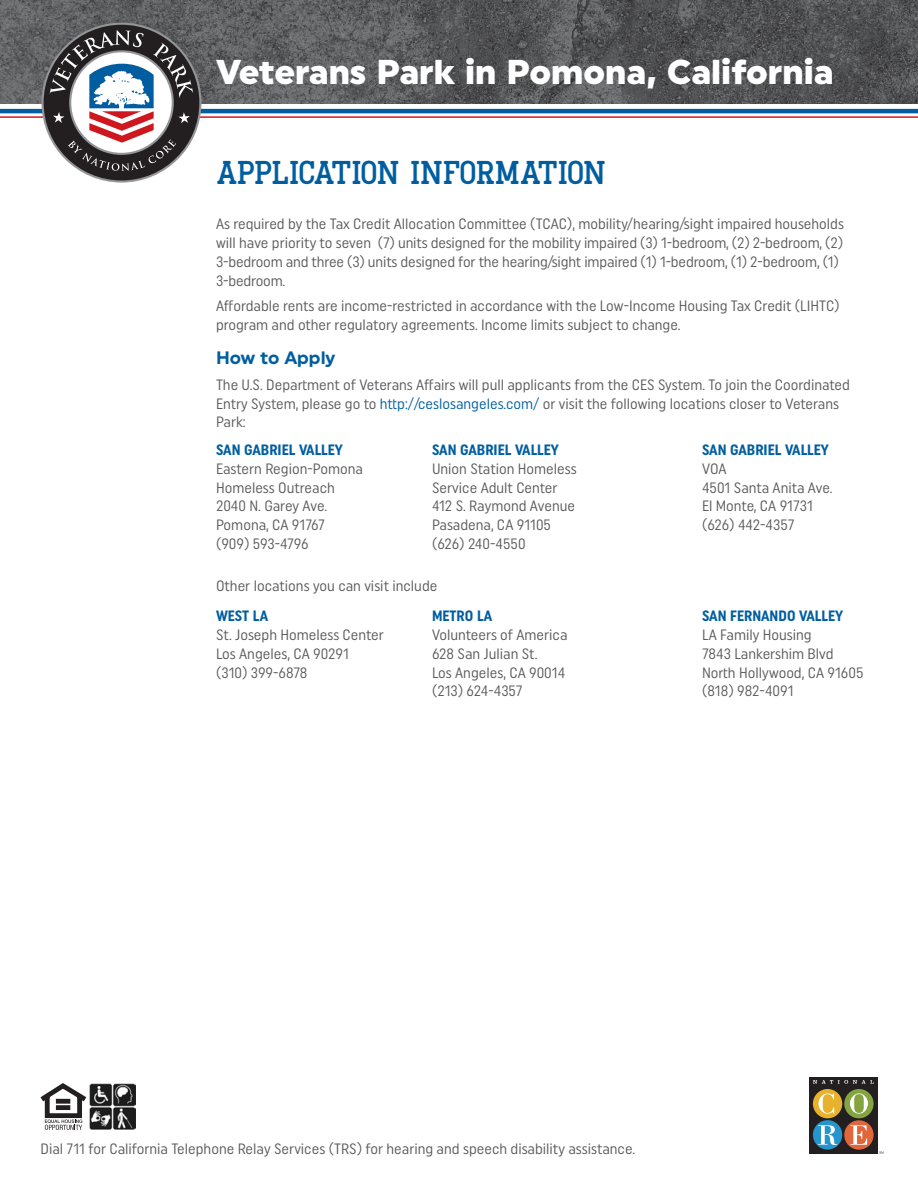
<style>
.page{position:relative;width:918px;height:1188px;background:#fff}
.page>*{position:absolute;margin:0;border:0;box-sizing:border-box;transform-origin:0 0}
.t1{font:900 34.5px "Uniform";color:#fff}
.t2{font:33px "American Oak Slab";letter-spacing:-.01em;color:#005ea0}
.t3{font:700 18px "Uniform";color:#005ea0}
.t4{font:15px/18.8px "Uniform Condensed";color:#58595b}
.t5{font:700 15px "Uniform Condensed";color:#005ea0}
.s1{color:#005ea0}
</style>
<div class="page">
<hr style="left:0;top:109px;width:918px;height:4px;background:#005ea0">
<hr style="left:0;top:116px;width:918px;height:2px;background:#ce171e">
<img style="left:0;top:0;width:918px;height:104px">
<svg style="left:42px;top:23px;width:159px;height:160px"></svg>
<svg style="left:40px;top:1083px;width:46px;height:47px"></svg>
<img style="left:90px;top:1084px;width:46px;height:45px">
<div style="left:809px;top:1077px;width:69px;height:77px;background:#231f20"></div>
<div style="left:813px;top:1089px;width:29px;height:29px;background:#e7b22e;border-radius:50%"></div>
<div style="left:844px;top:1089px;width:30px;height:29px;background:#83a43e;border-radius:50%"></div>
<div style="left:813px;top:1120px;width:29px;height:30px;background:#2694cd;border-radius:50%"></div>
<svg style="left:844px;top:1120px;width:30px;height:30px"></svg>
<svg style="left:818px;top:1093px;width:16px;height:21px"></svg>
<svg style="left:850px;top:1093px;width:18px;height:21px"></svg>
<svg style="left:818px;top:1125px;width:19px;height:20px"></svg>
<svg style="left:850px;top:1125px;width:17px;height:20px"></svg>
<svg style="left:813px;top:1080px;width:61px;height:4px"></svg>
<svg style="left:879px;top:1151px;width:5px;height:3px"></svg>
<h1 class="t1" style="left:216px;top:51px;width:619px">Veterans Park in Pomona, California</h1>
<h2 class="t2" style="left:216px;top:146px;width:392px">APPLICATION INFORMATION</h2>
<p class="t4" style="left:216px;top:215px;width:630px">As required by the Tax Credit Allocation Committee (TCAC), mobility/hearing/sight impaired households will have priority to seven (7) units designed for the mobility impaired (3) 1-bedroom, (2) 2-bedroom, (2)<br>3-bedroom and three (3) units designed for the hearing/sight impaired (1) 1-bedroom, (1) 2-bedroom, (1)<br>3-bedroom.</p>
<p class="t4" style="left:216px;top:296px;width:625px">Affordable rents are income-restricted in accordance with the Low-Income Housing Tax Credit (LIHTC) program and other regulatory agreements. Income limits subject to change.</p>
<p class="t3" style="left:216px;top:347px;width:121px">How to Apply</p>
<p class="t4" style="left:216px;top:375px;width:636px">The U.S. Department of Veterans Affairs will pull applicants from the CES System. To join the Coordinated<br>Entry System, please go to <span class="s1">http://ceslosangeles.com/</span> or visit the following locations closer to Veterans<br>Park:</p>
<p class="t5" style="left:216px;top:441px;width:128px">SAN GABRIEL VALLEY</p>
<p class="t5" style="left:432px;top:441px;width:128px">SAN GABRIEL VALLEY</p>
<p class="t5" style="left:702px;top:441px;width:128px">SAN GABRIEL VALLEY</p>
<p class="t4" style="left:216px;top:459px;width:149px">Eastern Region-Pomona</p>
<p class="t4" style="left:432px;top:459px;width:146px">Union Station Homeless</p>
<p class="t4" style="left:702px;top:459px;width:26px">VOA</p>
<p class="t4" style="left:216px;top:478px;width:120px">Homeless Outreach</p>
<p class="t4" style="left:432px;top:478px;width:127px">Service Adult Center</p>
<p class="t4" style="left:702px;top:478px;width:132px">4501 Santa Anita Ave.</p>
<p class="t4" style="left:216px;top:497px;width:113px">2040 N. Garey Ave.</p>
<p class="t4" style="left:432px;top:497px;width:145px">412 S. Raymond Avenue</p>
<p class="t4" style="left:702px;top:497px;width:112px">El Monte, CA 91731</p>
<p class="t4" style="left:216px;top:515px;width:111px">Pomona, CA 91767</p>
<p class="t4" style="left:432px;top:515px;width:121px">Pasadena, CA 91105</p>
<p class="t4" style="left:702px;top:515px;width:94px">(626) 442-4357</p>
<p class="t4" style="left:216px;top:534px;width:94px">(909) 593-4796</p>
<p class="t4" style="left:432px;top:534px;width:95px">(626) 240-4550</p>
<p class="t4" style="left:216px;top:576px;width:223px">Other locations you can visit include</p>
<p class="t5" style="left:216px;top:607px;width:54px">WEST LA</p>
<p class="t5" style="left:432px;top:607px;width:62px">METRO LA</p>
<p class="t5" style="left:702px;top:607px;width:143px">SAN FERNANDO VALLEY</p>
<p class="t4" style="left:216px;top:625px;width:169px">St. Joseph Homeless Center</p>
<p class="t4" style="left:432px;top:625px;width:137px">Volunteers of America</p>
<p class="t4" style="left:702px;top:625px;width:111px">LA Family Housing</p>
<p class="t4" style="left:216px;top:644px;width:135px">Los Angeles, CA 90291</p>
<p class="t4" style="left:432px;top:644px;width:107px">628 San Julian St.</p>
<p class="t4" style="left:702px;top:644px;width:133px">7843 Lankershim Blvd</p>
<p class="t4" style="left:216px;top:663px;width:93px">(310) 399-6878</p>
<p class="t4" style="left:432px;top:663px;width:135px">Los Angeles, CA 90014</p>
<p class="t4" style="left:702px;top:663px;width:163px">North Hollywood, CA 91605</p>
<p class="t4" style="left:432px;top:682px;width:92px">(213) 624-4357</p>
<p class="t4" style="left:702px;top:682px;width:93px">(818) 982-4091</p>
<p class="t4" style="left:41px;top:1139px;width:596px">Dial 711 for California Telephone Relay Services (TRS) for hearing and speech disability assistance.</p>
</div>
